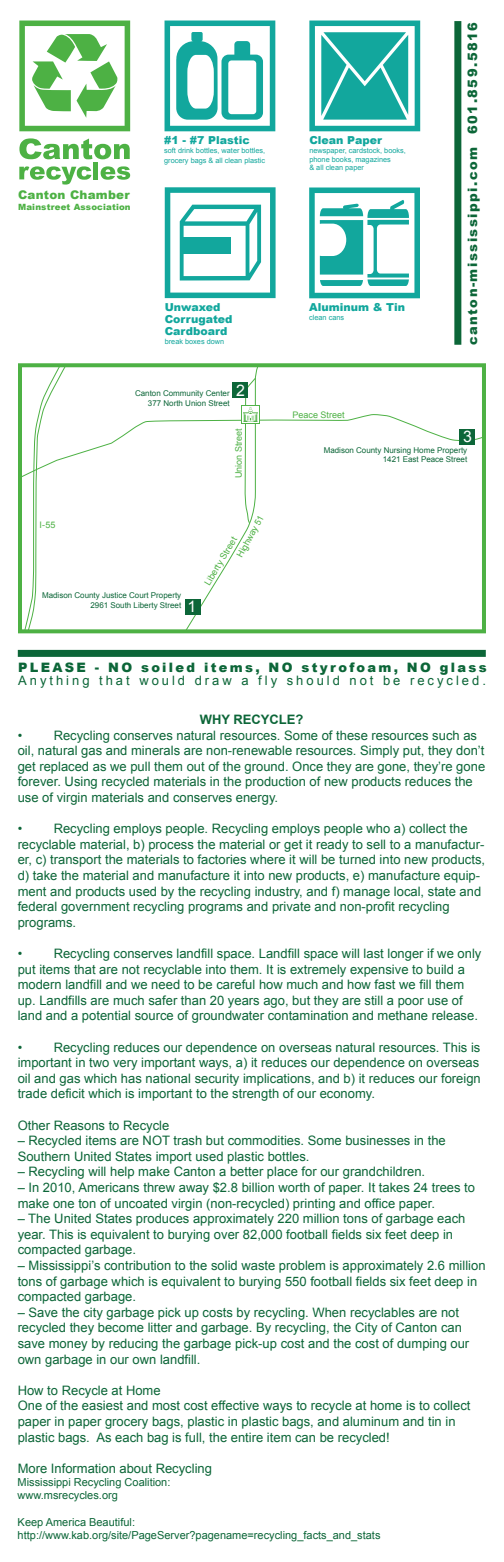
<style>
.page{position:relative;width:504px;height:1562px;background:#fff}
.page>*{position:absolute;margin:0;border:0;box-sizing:border-box;transform-origin:0 0}
.t1{font:15.9px "Arial";color:#fff}
.t2{font:13px/15.6px "Arial";color:#0c6638}
.t3{font:13px "Arial";letter-spacing:.23em;color:#0c6638}
.t4{font:900 13px "Arial";letter-spacing:.175em;color:#0c6638}
.t5{font:900 13px "Arial";letter-spacing:.115em;color:#0c6638}
.t6{font:700 13px "Arial";color:#0c6638}
.t7{font:900 11.9px "Arial";letter-spacing:.02em;color:#4db144}
.t8{font:11px/13.2px "Arial";color:#0c6638}
.t9{font:900 11px/12.1px "Arial";color:#12a79d}
.t10{font:9px "Arial";color:#4db144}
.t11{font:900 8.6px "Arial";letter-spacing:.02em;color:#4db144}
.t12{font:8px/9.6px "Arial";color:#0c6638;text-align:right}
.t13{font:7.3px/8.8px "Arial";color:#12a79d}
</style>
<div class="page">
<div style="left:18px;top:650px;width:468px;height:7px;background:#0c6638"></div>
<svg style="left:19px;top:20px;width:466px;height:612px"></svg>
<div style="left:185px;top:599px;width:15px;height:15px;background:#0c6638"></div>
<div style="left:460px;top:429px;width:15px;height:15px;background:#0c6638"></div>
<div style="left:233px;top:383px;width:15px;height:15px;background:#0c6638"></div>
<img style="left:241px;top:406px;width:18px;height:18px">
<p class="t7" style="left:18px;top:186px;width:113px">Canton Chamber</p>
<p class="t11" style="left:18px;top:200px;width:114px">Mainstreet Association</p>
<p class="t9" style="left:164px;top:134px;width:87px">#1 - #7 Plastic</p>
<p class="t13" style="left:164px;top:145px;width:102px;line-height:9.9px">soft drink bottles, water bottles, grocery bags &amp; all clean plastic</p>
<p class="t9" style="left:165px;top:301px;width:69px">Unwaxed<br>Corrugated<br>Cardboard</p>
<p class="t13" style="left:165px;top:337px;width:61px">break boxes down</p>
<p class="t1" style="left:236px;top:380px;width:10px">2</p>
<p class="t12" style="left:135px;top:389px;width:96px">Canton Community Center<br>377 North Union Street</p>
<p class="t10" style="left:233px;top:478px;width:52px;rotate:-90deg">Union Street</p>
<p class="t10" style="left:39px;top:519px;width:18px">I-55</p>
<p class="t12" style="left:42px;top:591px;width:141px">Madison County Justice Court Property<br>2961 South Liberty Street</p>
<p class="t1" style="left:187px;top:596px;width:10px">1</p>
<p class="t10" style="left:234px;top:554px;width:48px;rotate:-62deg">Highway 51</p>
<p class="t10" style="left:202px;top:582px;width:56px;rotate:-59deg">Liberty Street</p>
<p class="t9" style="left:309px;top:134px;width:74px">Clean Paper</p>
<p class="t13" style="left:309px;top:146px;width:98px">newspaper, cardstock, books, phone books, magazines<br>&amp; all clean paper</p>
<p class="t9" style="left:309px;top:301px;width:97px">Aluminum &amp; Tin</p>
<p class="t13" style="left:309px;top:313px;width:37px">clean cans</p>
<p class="t10" style="left:292px;top:409px;width:54px">Peace Street</p>
<p class="t5" style="left:463px;top:345px;width:324px;rotate:-90deg">canton-mississippi.com 601.859.5816</p>
<p class="t1" style="left:463px;top:426px;width:10px">3</p>
<p class="t12" style="left:324px;top:445px;width:145px">Madison County Nursing Home Property<br>1421 East Peace Street</p>
<p class="t4" style="left:18px;top:658px;width:470px">PLEASE - NO soiled items, NO styrofoam, NO glass</p>
<p class="t3" style="left:18px;top:672px;width:469px">Anything that would draw a fly should not be recycled.</p>
<p class="t6" style="left:200px;top:711px;width:105px">WHY RECYCLE?</p>
<p class="t2" style="left:18px;top:727px;width:469px;text-indent:36px">Recycling conserves natural resources. Some of these resources such as oil, natural gas and minerals are non-renewable resources. Simply put, they don’t get replaced as we pull them out of the ground. Once they are gone, they’re gone forever. Using recycled materials in the production of new products reduces the use of virgin materials and conserves energy.</p>
<p class="t2" style="left:18px;top:821px;width:6px">•</p>
<p class="t2" style="left:18px;top:727px;width:6px">•</p>
<p class="t2" style="left:18px;top:821px;width:469px;text-indent:36px">Recycling employs people. Recycling employs people who a) collect the recyclable material, b) process the material or get it ready to sell to a manufactur&shy;er, c) transport the materials to factories where it will be turned into new products, d) take the material and manufacture it into new products, e) manufacture equip&shy;ment and products used by the recycling industry, and f) manage local, state and federal government recycling programs and private and non-profit recycling programs.</p>
<p class="t2" style="left:18px;top:946px;width:6px">•</p>
<p class="t2" style="left:18px;top:946px;width:465px;text-indent:36px">Recycling conserves landfill space. Landfill space will last longer if we only put items that are not recyclable into them. It is extremely expensive to build a modern landfill and we need to be careful how much and how fast we fill them up. Landfills are much safer than 20 years ago, but they are still a poor use of land and a potential source of groundwater contamination and methane release.</p>
<p class="t2" style="left:18px;top:1039px;width:6px">•</p>
<p class="t2" style="left:18px;top:1039px;width:465px;text-align:justify;text-indent:36px">Recycling reduces our dependence on overseas natural resources. This is important in two very important ways, a) it reduces our dependence on overseas oil and gas which has national security implications, and b) it reduces our foreign trade deficit which is important to the strength of our economy.</p>
<p class="t2" style="left:18px;top:1117px;width:153px">Other Reasons to Recycle</p>
<p class="t2" style="left:18px;top:1133px;width:430px">– Recycled items are NOT trash but commodities. Some businesses in the<br>Southern United States import used plastic bottles.</p>
<p class="t2" style="left:18px;top:1164px;width:409px">– Recycling will help make Canton a better place for our grandchildren.</p>
<p class="t2" style="left:18px;top:1180px;width:459px">– In 2010, Americans threw away $2.8 billion worth of paper. It takes 24 trees to make one ton of uncoated virgin (non-recycled) printing and office paper.</p>
<p class="t2" style="left:18px;top:1211px;width:449px">– The United States produces approximately 220 million tons of garbage each year. This is equivalent to burying over 82,000 football fields six feet deep in compacted garbage.</p>
<p class="t2" style="left:18px;top:1258px;width:469px">– Mississippi’s contribution to the solid waste problem is approximately 2.6 million tons of garbage which is equivalent to burying 550 football fields six feet deep in compacted garbage.</p>
<p class="t2" style="left:18px;top:1305px;width:453px">– Save the city garbage pick up costs by recycling. When recyclables are not recycled they become litter and garbage. By recycling, the City of Canton can save money by reducing the garbage pick-up cost and the cost of dumping our own garbage in our own landfill.</p>
<p class="t2" style="left:18px;top:1383px;width:454px">How to Recycle at Home<br>One of the easiest and most cost effective ways to recycle at home is to collect paper in paper grocery bags, plastic in plastic bags, and aluminum and tin in plastic bags. As each bag is full, the entire item can be recycled!</p>
<p class="t2" style="left:18px;top:1461px;width:196px">More Information about Recycling</p>
<p class="t8" style="left:18px;top:1476px;width:154px">Mississippi Recycling Coalition: www.msrecycles.org</p>
<p class="t8" style="left:18px;top:1515px;width:364px">Keep America Beautiful: http://www.kab.org/site/PageServer?pagename=recycling_facts_and_stats</p>
</div>
